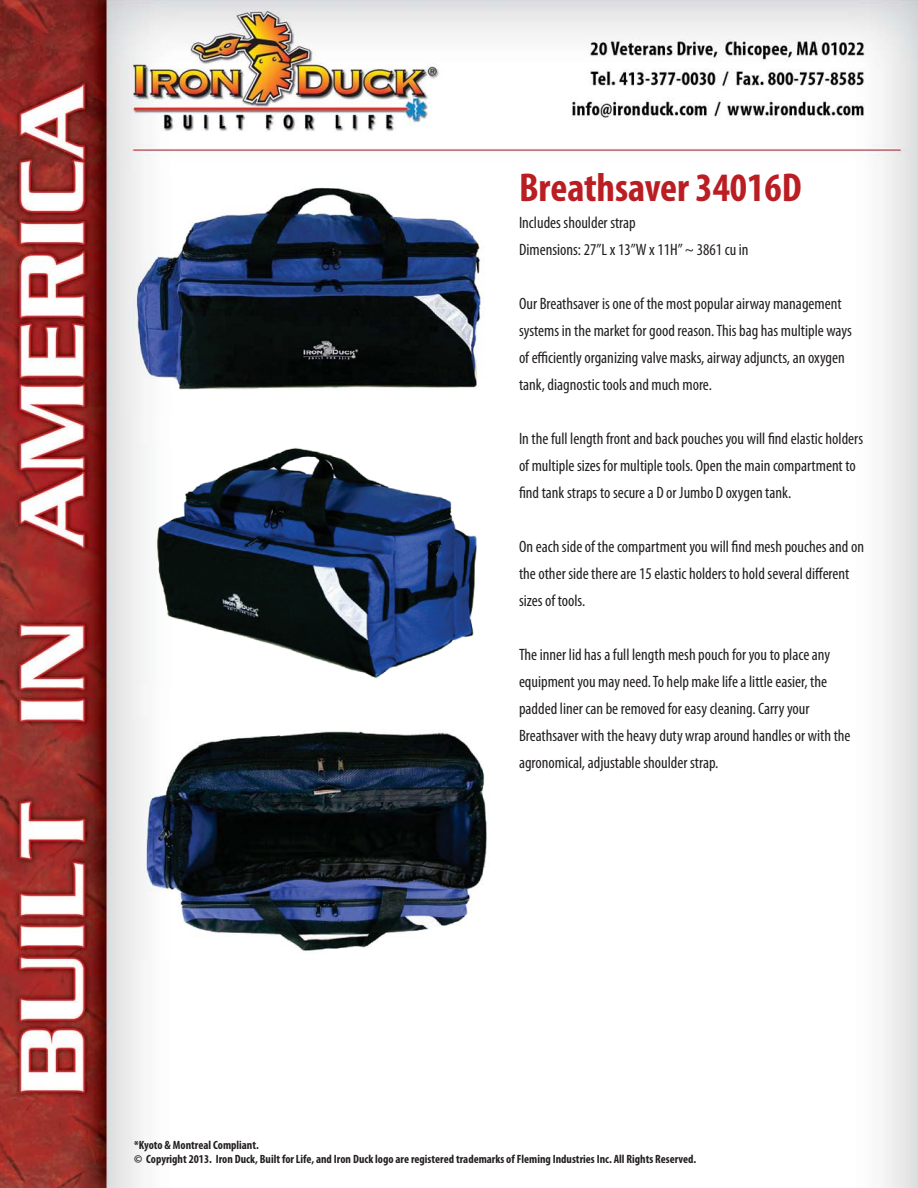
<style>
.page{position:relative;width:918px;height:1188px;background:#fff}
.page>*{position:absolute;margin:0;border:0;box-sizing:border-box;transform-origin:0 0}
.t1{font:700 condensed 40.5px "Myriad Pro";color:#ba1e23}
.t2{font:condensed 16.5px/27px "Myriad Pro";color:#231f20}
.t3{font:700 condensed 12px/14.4px "Myriad Pro";color:#231f20}
</style>
<div class="page">
<img style="left:0;top:0;width:918px;height:1188px">
<img style="left:136px;top:446px;width:358px;height:238px">
<img style="left:132px;top:718px;width:363px;height:242px">
<img style="left:127px;top:171px;width:364px;height:242px">
<h1 class="t1" style="left:519px;top:172px;width:284px">Breathsaver 34016D</h1>
<p class="t2" style="left:519px;top:210px;width:231px">Includes shoulder strap<br>Dimensions: 27”L x 13”W x 11H” ~ 3861 cu in</p>
<p class="t2" style="left:519px;top:291px;width:334px">Our Breathsaver is one of the most popular airway management systems in the market for good reason. This bag has multiple ways of efficiently organizing valve masks, airway adjuncts, an oxygen tank, diagnostic tools and much more.</p>
<p class="t2" style="left:519px;top:426px;width:346px">In the full length front and back pouches you will find elastic holders of multiple sizes for multiple tools. Open the main compartment to find tank straps to secure a D or Jumbo D oxygen tank.</p>
<p class="t2" style="left:519px;top:534px;width:347px">On each side of the compartment you will find mesh pouches and on the other side there are 15 elastic holders to hold several different sizes of tools.</p>
<p class="t2" style="left:519px;top:642px;width:333px">The inner lid has a full length mesh pouch for you to place any equipment you may need. To help make life a little easier, the padded liner can be removed for easy cleaning. Carry your Breathsaver with the heavy duty wrap around handles or with the agronomical, adjustable shoulder strap.</p>
<p class="t3" style="left:134px;top:1139px;width:563px">*Kyoto &amp; Montreal Compliant.<br>© Copyright 2013. Iron Duck, Built for Life, and Iron Duck logo are registered trademarks of Fleming Industries Inc. All Rights Reserved.</p>
</div>
